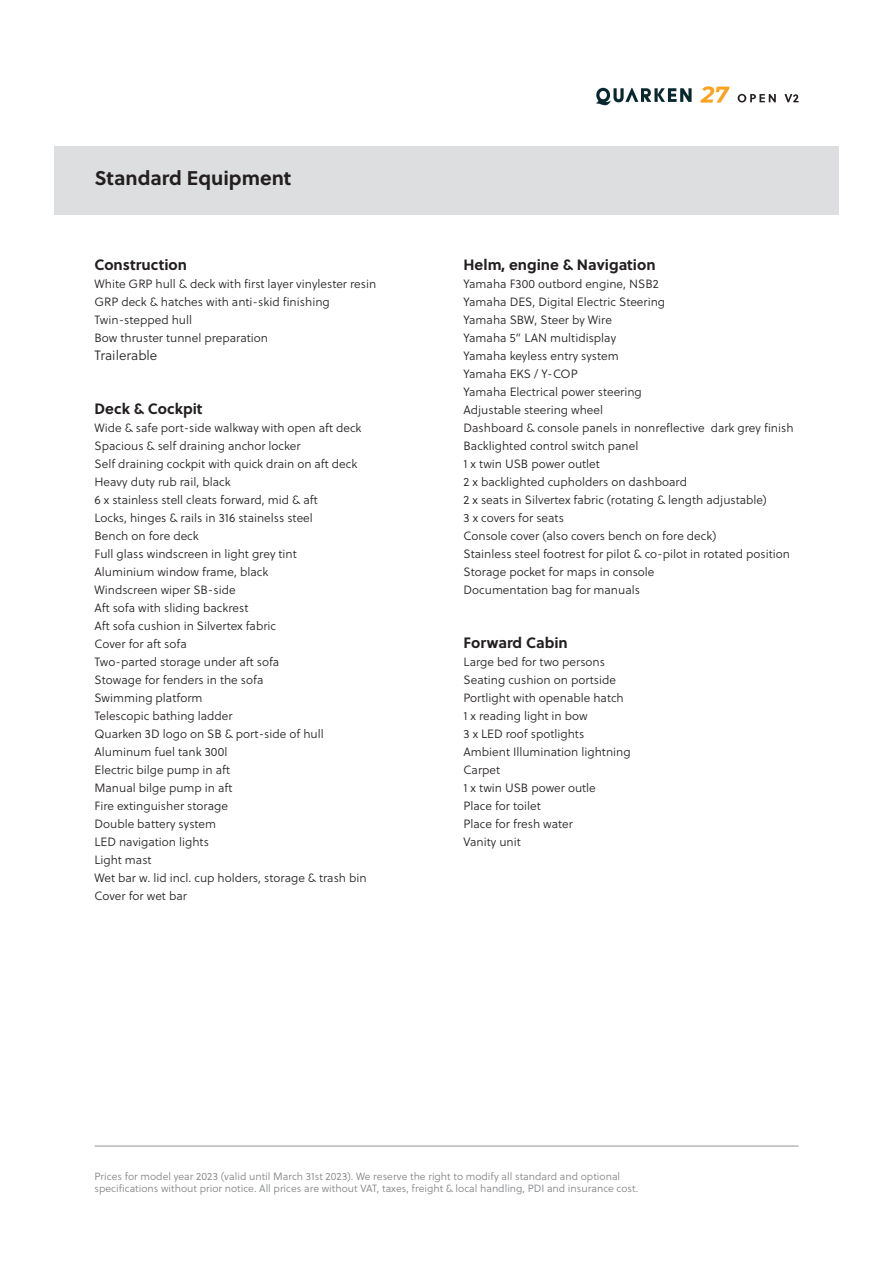
<style>
.page{position:relative;width:893px;height:1263px;background:#fff}
.page>*{position:absolute;margin:0;border:0;box-sizing:border-box;transform-origin:0 0}
.t1{font:700 19.8px "Soleil";color:#231f20}
.t2{font:700 15px "Soleil";color:#231f20}
.t3{font:13.5px "Soleil Lt";color:#231f20}
.t4{font:12px/18px "Soleil Lt";color:#231f20}
.t5{font:10.5px/12.6px "Soleil Lt";color:#808285}
</style>
<div class="page">
<div style="left:54px;top:147px;width:785px;height:68px;background:#dddedf"></div>
<hr style="left:94px;top:1146px;width:705px;height:1px;background:#939598">
<svg style="left:596px;top:88px;width:96px;height:17px"></svg>
<svg style="left:700px;top:86px;width:30px;height:17px"></svg>
<svg style="left:738px;top:94px;width:61px;height:8px"></svg>
<p class="t1" style="left:94px;top:163px;width:198px">Standard Equipment</p>
<p class="t2" style="left:94px;top:253px;width:94px">Construction</p>
<p class="t4" style="left:94px;top:275px;width:283px">White GRP hull &amp; deck with first layer vinylester resin</p>
<p class="t4" style="left:94px;top:293px;width:237px">GRP deck &amp; hatches with anti-skid finishing</p>
<p class="t4" style="left:94px;top:311px;width:99px">Twin-stepped hull</p>
<p class="t4" style="left:94px;top:329px;width:175px">Bow thruster tunnel preparation</p>
<p class="t3" style="left:94px;top:346px;width:64px">Trailerable</p>
<p class="t2" style="left:94px;top:397px;width:110px">Deck &amp; Cockpit</p>
<p class="t4" style="left:94px;top:419px;width:269px">Wide &amp; safe port-side walkway with open aft deck</p>
<p class="t4" style="left:94px;top:437px;width:208px">Spacious &amp; self draining anchor locker</p>
<p class="t4" style="left:94px;top:455px;width:264px">Self draining cockpit with quick drain on aft deck</p>
<p class="t4" style="left:94px;top:473px;width:138px">Heavy duty rub rail, black</p>
<p class="t4" style="left:94px;top:491px;width:225px">6 x stainless stell cleats forward, mid &amp; aft</p>
<p class="t4" style="left:94px;top:509px;width:220px">Locks, hinges &amp; rails in 316 stainelss steel</p>
<p class="t4" style="left:94px;top:527px;width:106px">Bench on fore deck</p>
<p class="t4" style="left:94px;top:545px;width:204px">Full glass windscreen in light grey tint</p>
<p class="t4" style="left:94px;top:563px;width:175px">Aluminium window frame, black</p>
<p class="t4" style="left:94px;top:581px;width:143px">Windscreen wiper SB-side</p>
<p class="t4" style="left:94px;top:599px;width:155px">Aft sofa with sliding backrest</p>
<p class="t4" style="left:94px;top:617px;width:183px">Aft sofa cushion in Silvertex fabric</p>
<p class="t4" style="left:94px;top:635px;width:94px">Cover for aft sofa</p>
<p class="t4" style="left:94px;top:653px;width:186px">Two-parted storage under aft sofa</p>
<p class="t4" style="left:94px;top:671px;width:170px">Stowage for fenders in the sofa</p>
<p class="t4" style="left:94px;top:689px;width:109px">Swimming platform</p>
<p class="t4" style="left:94px;top:707px;width:140px">Telescopic bathing ladder</p>
<p class="t4" style="left:94px;top:725px;width:231px">Quarken 3D logo on SB &amp; port-side of hull</p>
<p class="t4" style="left:94px;top:743px;width:134px">Aluminum fuel tank 300l</p>
<p class="t4" style="left:94px;top:761px;width:137px">Electric bilge pump in aft</p>
<p class="t4" style="left:94px;top:779px;width:139px">Manual bilge pump in aft</p>
<p class="t4" style="left:94px;top:797px;width:135px">Fire extinguisher storage</p>
<p class="t4" style="left:94px;top:815px;width:123px">Double battery system</p>
<p class="t4" style="left:94px;top:833px;width:116px">LED navigation lights</p>
<p class="t4" style="left:94px;top:851px;width:59px">Light mast</p>
<p class="t4" style="left:94px;top:869px;width:274px">Wet bar w. lid incl. cup holders, storage &amp; trash bin</p>
<p class="t4" style="left:94px;top:887px;width:94px">Cover for wet bar</p>
<p class="t2" style="left:464px;top:253px;width:194px">Helm, engine &amp; Navigation</p>
<p class="t4" style="left:464px;top:275px;width:197px">Yamaha F300 outbord engine, NSB2</p>
<p class="t4" style="left:464px;top:293px;width:203px">Yamaha DES, Digital Electric Steering</p>
<p class="t4" style="left:464px;top:311px;width:150px">Yamaha SBW, Steer by Wire</p>
<p class="t4" style="left:464px;top:329px;width:154px">Yamaha 5” LAN multidisplay</p>
<p class="t4" style="left:464px;top:347px;width:157px">Yamaha keyless entry system</p>
<p class="t4" style="left:464px;top:365px;width:116px">Yamaha EKS / Y-COP</p>
<p class="t4" style="left:464px;top:383px;width:180px">Yamaha Electrical power steering</p>
<p class="t4" style="left:464px;top:401px;width:141px">Adjustable steering wheel</p>
<p class="t4" style="left:464px;top:419px;width:332px">Dashboard &amp; console panels in nonreflective dark grey finish</p>
<p class="t4" style="left:464px;top:437px;width:176px">Backlighted control switch panel</p>
<p class="t4" style="left:464px;top:455px;width:138px">1 x twin USB power outlet</p>
<p class="t4" style="left:464px;top:473px;width:225px">2 x backlighted cupholders on dashboard</p>
<p class="t4" style="left:464px;top:491px;width:305px">2 x seats in Silvertex fabric (rotating &amp; length adjustable)</p>
<p class="t4" style="left:464px;top:509px;width:102px">3 x covers for seats</p>
<p class="t4" style="left:464px;top:527px;width:254px">Console cover (also covers bench on fore deck)</p>
<p class="t4" style="left:464px;top:545px;width:328px">Stainless steel footrest for pilot &amp; co-pilot in rotated position</p>
<p class="t4" style="left:464px;top:563px;width:192px">Storage pocket for maps in console</p>
<p class="t4" style="left:464px;top:581px;width:178px">Documentation bag for manuals</p>
<p class="t2" style="left:464px;top:631px;width:106px">Forward Cabin</p>
<p class="t4" style="left:464px;top:653px;width:154px">Large bed for two persons<br>Seating cushion on portside</p>
<p class="t4" style="left:464px;top:689px;width:162px">Portlight with openable hatch</p>
<p class="t4" style="left:464px;top:707px;width:126px">1 x reading light in bow</p>
<p class="t4" style="left:464px;top:725px;width:122px">3 x LED roof spotlights</p>
<p class="t4" style="left:464px;top:743px;width:169px">Ambient Illumination lightning</p>
<p class="t4" style="left:464px;top:761px;width:38px">Carpet</p>
<p class="t4" style="left:464px;top:779px;width:134px">1 x twin USB power outle</p>
<p class="t4" style="left:464px;top:797px;width:79px">Place for toilet</p>
<p class="t4" style="left:464px;top:815px;width:111px">Place for fresh water</p>
<p class="t4" style="left:464px;top:833px;width:59px">Vanity unit</p>
<p class="t5" style="left:94px;top:1169px;width:546px">Prices for model year 2023 (valid until March 31st 2023). We reserve the right to modify all standard and optional specifications without prior notice. All prices are without VAT, taxes, freight &amp; local handling, PDI and insurance cost.</p>
</div>
